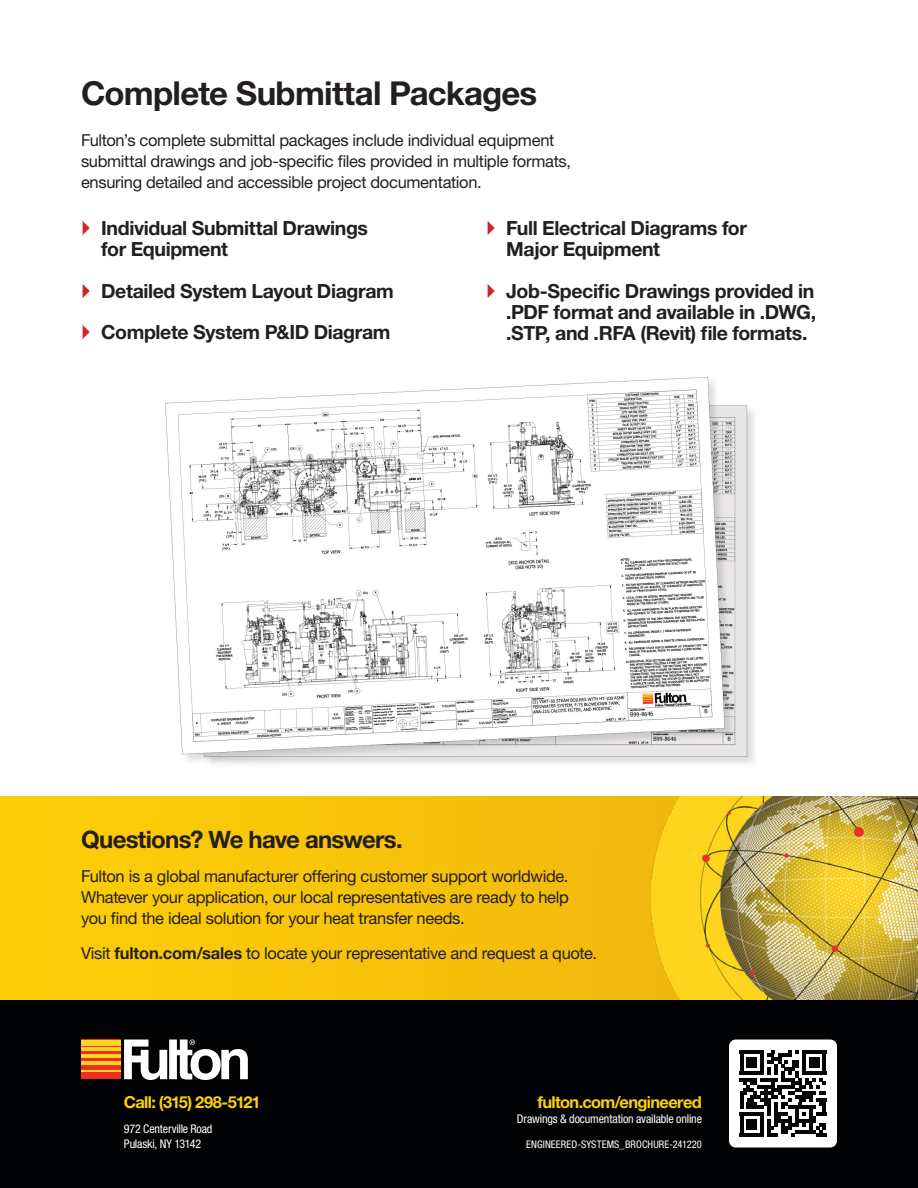
<style>
.page{position:relative;width:918px;height:1188px;background:#fff}
.page>*{position:absolute;margin:0;border:0;box-sizing:border-box;transform-origin:0 0}
.t1{font:700 33px "Helvetica Neue LT Std";letter-spacing:-.025em;color:#231f20}
.t2{font:700 24px "Helvetica Neue LT Std";letter-spacing:-.03em;color:#231f20}
.t3{font:700 19.5px/21px "Helvetica Neue LT Std";letter-spacing:-.02em;color:#231f20}
.Body_Text{font:16.5px/21px "Helvetica Neue LT Std";letter-spacing:-.02em;color:#231f20}
.t4{font:700 16.5px "Helvetica Neue LT Std";letter-spacing:-.04em;color:#fed105}
.t5{font:condensed 12px "Helvetica Neue LT Std";letter-spacing:-.015em;color:#fff}
.t6{font:condensed 10.5px "Helvetica Neue LT Std";letter-spacing:.01em;color:#fff}
.s1{font-weight:700}
</style>
<div class="page">
<div style="left:0;top:999px;width:918px;height:189px;background:#010203"></div>
<div style="left:0;top:796px;width:918px;height:204px;background:#f8c50a"></div>
<img style="left:651px;top:796px;width:267px;height:204px">
<img style="left:912px;top:829px;width:6px;height:171px">
<div style="left:81px;top:1071px;width:40px;height:8px;background:#ee2e22"></div>
<div style="left:81px;top:1064px;width:40px;height:6px;background:#ee2e22"></div>
<hr style="left:81px;top:1051px;width:40px;height:3px;background:#ee2e22">
<hr style="left:81px;top:1046px;width:40px;height:1px;background:#ee2e22">
<svg style="left:81px;top:1057px;width:40px;height:4px"></svg>
<div style="left:81px;top:1040px;width:40px;height:6px;background:#fed41d"></div>
<hr style="left:81px;top:1054px;width:40px;height:3px;background:#fed41d">
<hr style="left:81px;top:1061px;width:40px;height:3px;background:#fed41d">
<hr style="left:81px;top:1070px;width:40px;height:1px;background:#fed41d">
<hr style="left:81px;top:1047px;width:40px;height:4px;background:#fed41d">
<svg style="left:124px;top:1040px;width:124px;height:40px"></svg>
<div style="left:729px;top:1040px;width:108px;height:108px;background:#fff;border-radius:7px"></div>
<svg style="left:740px;top:1050px;width:86px;height:87px"></svg>
<hr style="left:740px;top:1133px;width:24px;height:4px;background:#040503">
<div style="left:747px;top:1119px;width:10px;height:11px;background:#040503"></div>
<img style="left:166px;top:378px;width:588px;height:386px">
<h2 class="t1" style="left:81px;top:72px;width:458px">Complete Submittal Packages</h2>
<p class="Body_Text" style="left:81px;top:129px;width:492px">Fulton’s complete submittal packages include individual equipment submittal drawings and job-specific files provided in multiple formats, ensuring detailed and accessible project documentation.</p>
<p class="t3" style="left:101px;top:217px;width:268px">Individual Submittal Drawings for Equipment</p>
<p class="t3" style="left:101px;top:280px;width:294px">Detailed System Layout Diagram</p>
<p class="t3" style="left:101px;top:321px;width:291px">Complete System P&amp;ID Diagram</p>
<p class="t3" style="left:506px;top:217px;width:242px">Full Electrical Diagrams for<br>Major Equipment</p>
<p class="t3" style="left:506px;top:280px;width:311px;text-align:justify">Job-Specific Drawings provided in .PDF format and available in .DWG, .STP, and .RFA (Revit) file formats.</p>
<h2 class="t2" style="left:81px;top:824px;width:323px">Questions? We have answers.</h2>
<h2 class="Body_Text" style="left:81px;top:865px;width:489px;text-align:justify">Fulton is a global manufacturer offering customer support worldwide.<br>Whatever your application, our local representatives are ready to help you find the ideal solution for your heat transfer needs.</h2>
<h2 class="Body_Text" style="left:81px;top:942px;width:518px">Visit <span class="s1">fulton.com/sales</span> to locate your representative and request a quote.</h2>
<p class="t4" style="left:124px;top:1092px;width:138px">Call: (315) 298-5121</p>
<p class="t5" style="left:124px;top:1121px;width:90px">972 Centerville Road</p>
<p class="t5" style="left:124px;top:1136px;width:79px">Pulaski, NY 13142</p>
<p class="t6" style="left:526px;top:1138px;width:177px">ENGINEERED-SYSTEMS_BROCHURE-241220</p>
<p class="t4" style="left:538px;top:1092px;width:166px">fulton.com/engineered</p>
<p class="t5" style="left:517px;top:1112px;width:187px">Drawings &amp; documentation available online</p>
</div>
